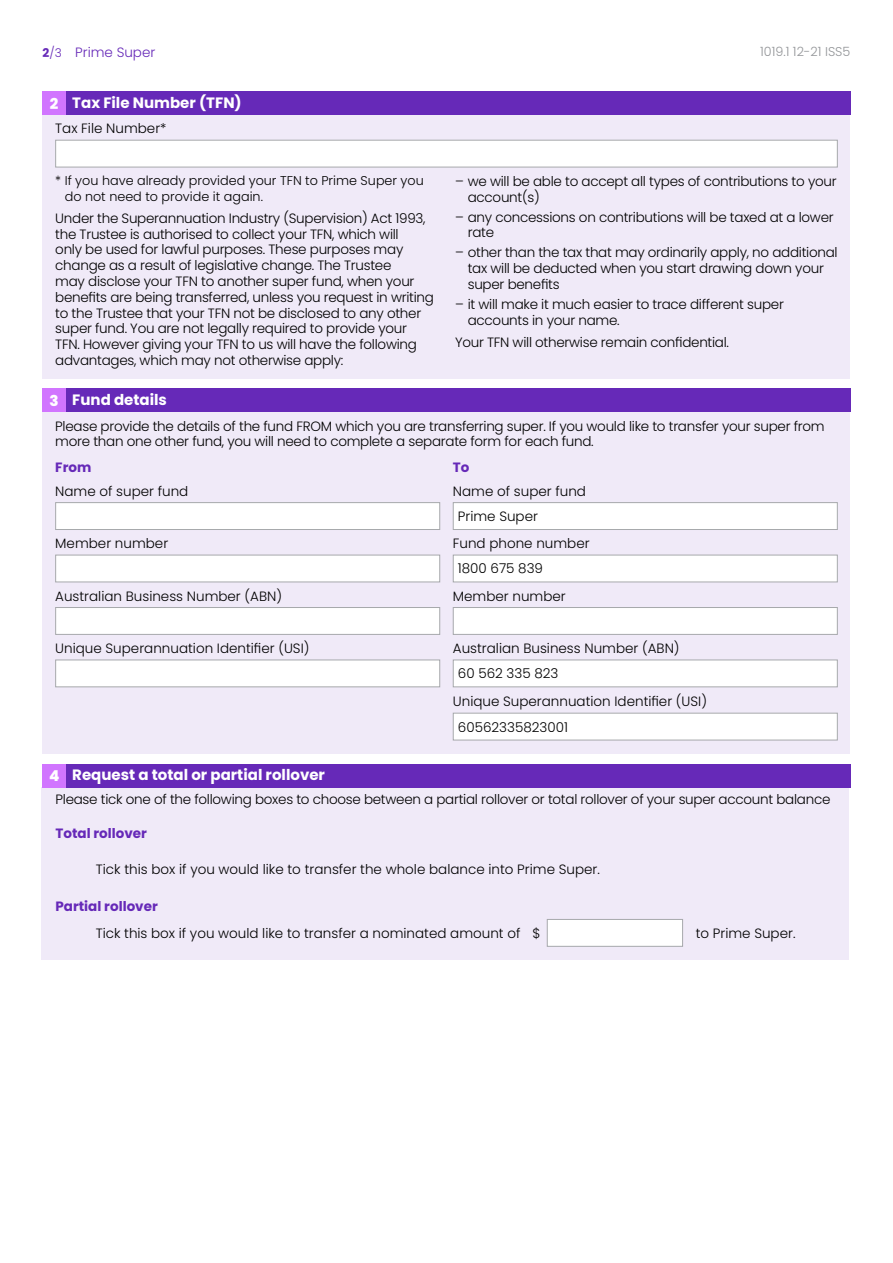
<style>
.page{position:relative;width:893px;height:1263px;background:#fff}
.page>*{position:absolute;margin:0;border:0;box-sizing:border-box;transform-origin:0 0}
.t1{font:700 15px "Poppins";color:#fff}
.t2{font:300 13.5px/15.8px "Poppins";letter-spacing:-.02em;color:#000}
.t3{font:300 13.5px "Poppins";color:#000}
.t4{font:700 13.5px "Poppins";color:#6629b8}
.t5{font:300 13.5px "Poppins";color:#6629b8}
.t6{font:300 12.75px/15.8px "Poppins";color:#000}
.t7{font:300 12.75px "Poppins";color:#939598}
.s1{font-weight:700;font-size:12px}
.s2{font-size:12px}
.s3{font-weight:800}
</style>
<div class="page">
<div style="left:43px;top:115px;width:807px;height:263px;background:#f0eaf8"></div>
<div style="left:55px;top:140px;width:783px;height:27px;background:#fff;border:1px solid #a7a9ac"></div>
<div style="left:43px;top:412px;width:807px;height:341px;background:#f0eaf8"></div>
<div style="left:41px;top:787px;width:808px;height:172px;background:#f0eaf8"></div>
<div style="left:43px;top:92px;width:23px;height:23px;background:#d175ff"></div>
<div style="left:66px;top:92px;width:784px;height:23px;background:#6629b8"></div>
<div style="left:43px;top:389px;width:23px;height:23px;background:#d175ff"></div>
<div style="left:66px;top:389px;width:784px;height:23px;background:#6629b8"></div>
<div style="left:43px;top:764px;width:23px;height:23px;background:#d175ff"></div>
<div style="left:66px;top:764px;width:784px;height:23px;background:#6629b8"></div>
<div style="left:55px;top:502px;width:385px;height:28px;background:#fff;border:1px solid #a7a9ac"></div>
<div style="left:55px;top:555px;width:385px;height:27px;background:#fff;border:1px solid #a7a9ac"></div>
<div style="left:55px;top:607px;width:385px;height:28px;background:#fff;border:1px solid #a7a9ac"></div>
<div style="left:55px;top:660px;width:385px;height:27px;background:#fff;border:1px solid #a7a9ac"></div>
<div style="left:453px;top:503px;width:384px;height:26px;background:#fff"></div>
<div style="left:453px;top:502px;width:385px;height:28px;border:1px solid #a7a9ac"></div>
<div style="left:453px;top:555px;width:384px;height:27px;background:#fff"></div>
<div style="left:453px;top:555px;width:385px;height:27px;border:1px solid #a7a9ac"></div>
<div style="left:453px;top:607px;width:385px;height:28px;background:#fff;border:1px solid #a7a9ac"></div>
<div style="left:453px;top:660px;width:384px;height:27px;background:#fff"></div>
<div style="left:453px;top:660px;width:385px;height:27px;border:1px solid #a7a9ac"></div>
<div style="left:453px;top:713px;width:384px;height:27px;background:#fff"></div>
<div style="left:453px;top:713px;width:385px;height:27px;border:1px solid #a7a9ac"></div>
<div style="left:547px;top:919px;width:136px;height:28px;background:#fff;border:1px solid #a7a9ac"></div>
<p class="t5" style="left:43px;top:44px;width:114px"><span class="s1">2</span><span class="s2">/3</span> Prime Super</p>
<p class="t7" style="left:760px;top:44px;width:92px">1019.1 12-21 ISS5</p>
<p class="t1" style="left:50px;top:94px;width:193px"><span class="s3">2</span> Tax File Number (TFN)</p>
<p class="t3" style="left:55px;top:121px;width:113px">Tax File Number*</p>
<p class="t6" style="left:65px;top:173px;width:361px;text-indent:-9px">* If you have already provided your TFN to Prime Super you do not need to provide it again.</p>
<p class="t2" style="left:55px;top:210px;width:380px">Under the Superannuation Industry (Supervision) Act 1993, the Trustee is authorised to collect your TFN, which will<br>only be used for lawful purposes. These purposes may change as a result of legislative change. The Trustee<br>may disclose your TFN to another super fund, when your benefits are being transferred, unless you request in writing to the Trustee that your TFN not be disclosed to any other super fund. You are not legally required to provide your TFN. However giving your TFN to us will have the following advantages, which may not otherwise apply:</p>
<p class="t1" style="left:50px;top:391px;width:119px"><span class="s3">3</span> Fund details</p>
<p class="t2" style="left:468px;top:173px;width:370px;text-indent:-13px">– we will be able to accept all types of contributions to your account(s)</p>
<p class="t2" style="left:468px;top:209px;width:367px;text-indent:-13px">– any concessions on contributions will be taxed at a lower rate</p>
<p class="t2" style="left:468px;top:245px;width:371px;text-indent:-13px">– other than the tax that may ordinarily apply, no additional tax will be deducted when you start drawing down your super benefits</p>
<p class="t2" style="left:468px;top:296px;width:318px;text-indent:-13px">– it will make it much easier to trace different super accounts in your name.</p>
<p class="t2" style="left:455px;top:334px;width:276px">Your TFN will otherwise remain confidential.</p>
<p class="t2" style="left:55px;top:418px;width:771px">Please provide the details of the fund FROM which you are transferring super. If you would like to transfer your super from more than one other fund, you will need to complete a separate form for each fund.</p>
<p class="t4" style="left:55px;top:459px;width:38px">From</p>
<p class="t4" style="left:453px;top:459px;width:18px">To</p>
<p class="t3" style="left:55px;top:483px;width:135px">Name of super fund</p>
<p class="t3" style="left:55px;top:536px;width:114px">Member number</p>
<p class="t3" style="left:55px;top:588px;width:228px">Australian Business Number (ABN)</p>
<p class="t3" style="left:55px;top:641px;width:256px">Unique Superannuation Identifier (USI)</p>
<p class="t3" style="left:453px;top:483px;width:135px">Name of super fund</p>
<p class="t3" style="left:453px;top:536px;width:138px">Fund phone number</p>
<p class="t3" style="left:453px;top:588px;width:114px">Member number</p>
<p class="t3" style="left:453px;top:641px;width:228px">Australian Business Number (ABN)</p>
<p class="t3" style="left:453px;top:693px;width:256px">Unique Superannuation Identifier (USI)</p>
<p class="t3" style="left:458px;top:508px;width:82px">Prime Super</p>
<p class="t3" style="left:458px;top:561px;width:87px">1800 675 839</p>
<p class="t3" style="left:458px;top:666px;width:102px">60 562 335 823</p>
<p class="t1" style="left:49px;top:766px;width:278px"><span class="s3">4</span> Request a total or partial rollover</p>
<p class="t3" style="left:458px;top:719px;width:112px">60562335823001</p>
<p class="t2" style="left:56px;top:792px;width:776px">Please tick one of the following boxes to choose between a partial rollover or total rollover of your super account balance</p>
<p class="t4" style="left:55px;top:826px;width:93px">Total rollover</p>
<p class="t3" style="left:96px;top:862px;width:505px">Tick this box if you would like to transfer the whole balance into Prime Super.</p>
<p class="t4" style="left:55px;top:898px;width:104px">Partial rollover</p>
<p class="t3" style="left:96px;top:925px;width:446px">Tick this box if you would like to transfer a nominated amount of $</p>
<p class="t3" style="left:696px;top:925px;width:101px">to Prime Super.</p>
</div>
